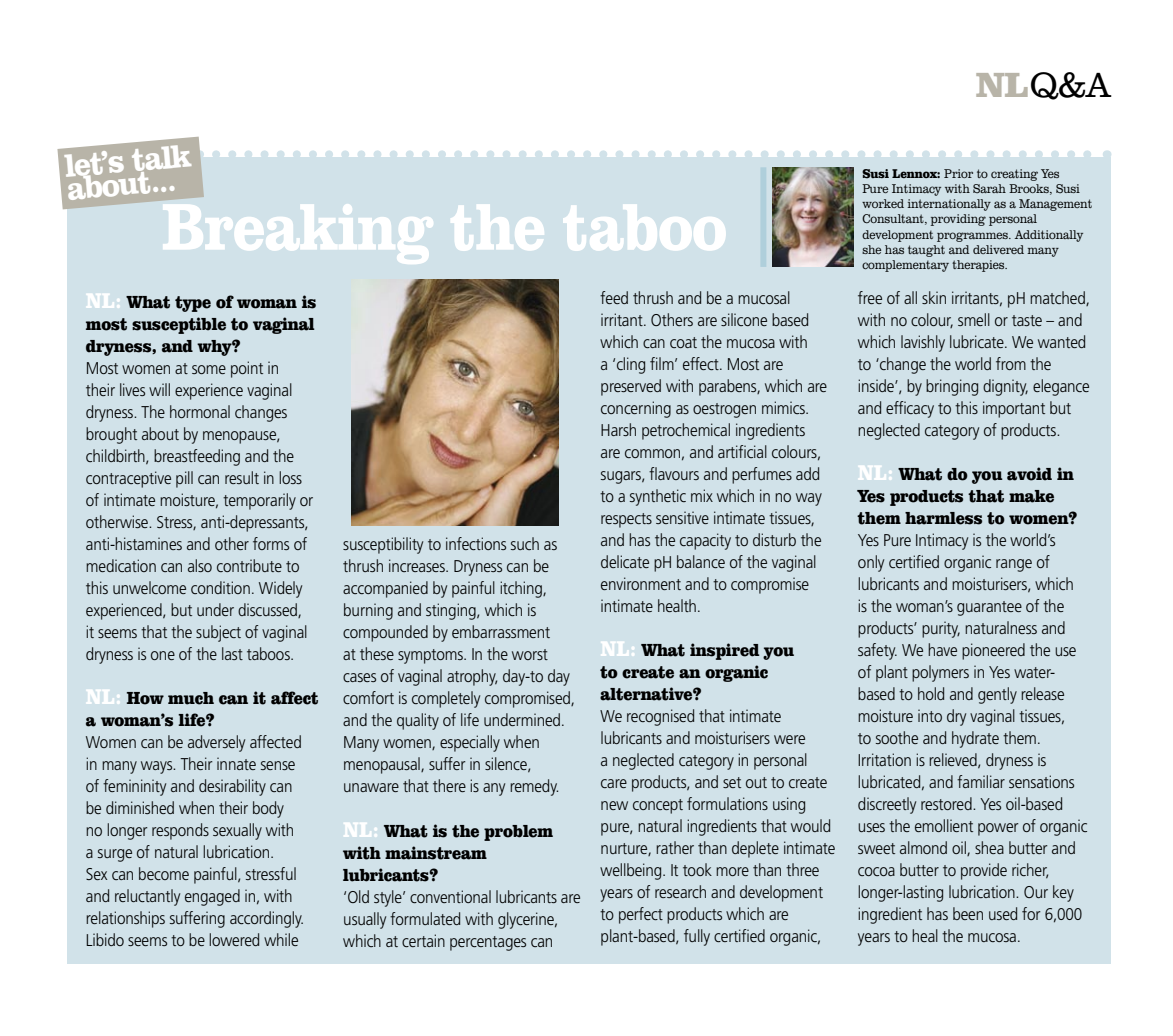
<style>
.page{position:relative;width:1173px;height:1036px;background:#fff}
.page>*{position:absolute;margin:0;border:0;box-sizing:border-box;transform-origin:0 0}
.t1{font:700 68px "Clarendon BT";letter-spacing:-.03em;color:#fff;scale:.88 1}
.t2{font:300 36px "Clarendon BT";color:#000}
.t3{font:700 33.2px "Clarendon BT";color:#fff;scale:.93 1}
.t4{font:900 18px/22px "Clarendon BT";letter-spacing:-.01em;color:#000;scale:.89 1}
.t5{font:300 17px/22px "Frutiger";letter-spacing:-.01em;color:#000;scale:.9 1}
.t6{font:300 13px/15.2px "Clarendon BT";letter-spacing:-.01em;color:#000;scale:.89 1}
.s1{font-weight:900;color:#b8b4a8}
.s2{font-weight:900}
.s3{font-size:22px;color:#fff}
</style>
<div class="page">
<div style="left:67px;top:157px;width:1043px;height:807px;background:#d1e2e9"></div>
<svg style="left:57px;top:137px;width:1035px;height:72px"></svg>
<img style="left:773px;top:167px;width:80px;height:100px">
<div style="left:760px;top:167px;width:6px;height:100px;background:#afcfdb"></div>
<img style="left:352px;top:280px;width:206px;height:246px">
<h2 class="t2" style="left:975px;top:63px;width:136px"><span class="s1">nl</span>Q&amp;A</h2>
<h3 class="t3" style="left:63px;top:145px;width:138px;rotate:-5deg">let’s talk</h3>
<h3 class="t3" style="left:65px;top:168px;width:120px;rotate:-5deg">about...</h3>
<p class="t6" style="left:862px;top:165px;width:260px"><span class="s2">Susi Lennox:</span> Prior to creating Yes<br>Pure Intimacy with Sarah Brooks, Susi worked internationally as a Management Consultant, providing personal development programmes. Additionally she has taught and delivered many complementary therapies.</p>
<h1 class="t1" style="left:162px;top:184px;width:644px">Breaking the taboo</h1>
<p class="t4" style="left:86px;top:291px;width:261px"><span class="s3">NL :</span> What type of woman is most susceptible to vaginal dryness, and why?</p>
<p class="t5" style="left:86px;top:357px;width:254px">Most women at some point in<br>their lives will experience vaginal dryness. The hormonal changes brought about by menopause, childbirth, breastfeeding and the contraceptive pill can result in loss of intimate moisture, temporarily or otherwise. Stress, anti-depressants, anti-histamines and other forms of medication can also contribute to this unwelcome condition. Widely experienced, but under discussed, it seems that the subject of vaginal dryness is one of the last taboos.</p>
<p class="t4" style="left:86px;top:687px;width:263px"><span class="s3">NL :</span> How much can it affect a woman’s life?</p>
<p class="t5" style="left:86px;top:731px;width:244px">Women can be adversely affected in many ways. Their innate sense of femininity and desirability can be diminished when their body no longer responds sexually with a surge of natural lubrication.<br>Sex can become painful, stressful and reluctantly engaged in, with relationships suffering accordingly.<br>Libido seems to be lowered while</p>
<p class="t5" style="left:343px;top:533px;width:259px">susceptibility to infections such as thrush increases. Dryness can be accompanied by painful itching, burning and stinging, which is compounded by embarrassment<br>at these symptoms. In the worst cases of vaginal atrophy, day-to day comfort is completely compromised, and the quality of life undermined.<br>Many women, especially when menopausal, suffer in silence, unaware that there is any remedy.</p>
<p class="t4" style="left:343px;top:819px;width:237px"><span class="s3">NL :</span> What is the problem with mainstream lubricants?</p>
<p class="t5" style="left:343px;top:885px;width:265px">‘Old style’ conventional lubricants are usually formulated with glycerine, which at certain percentages can</p>
<p class="t5" style="left:600px;top:287px;width:253px">feed thrush and be a mucosal irritant. Others are silicone based which can coat the mucosa with<br>a ‘cling film’ effect. Most are preserved with parabens, which are concerning as oestrogen mimics.<br>Harsh petrochemical ingredients are common, and artificial colours, sugars, flavours and perfumes add to a synthetic mix which in no way respects sensitive intimate tissues, and has the capacity to disturb the delicate pH balance of the vaginal environment and to compromise intimate health.</p>
<p class="t4" style="left:600px;top:638px;width:219px"><span class="s3">NL :</span> What inspired you to create an organic alternative?</p>
<p class="t5" style="left:600px;top:705px;width:262px">We recognised that intimate lubricants and moisturisers were<br>a neglected category in personal care products, and set out to create new concept formulations using pure, natural ingredients that would nurture, rather than deplete intimate wellbeing. It took more than three years of research and development to perfect products which are plant-based, fully certified organic,</p>
<p class="t5" style="left:858px;top:287px;width:259px">free of all skin irritants, pH matched, with no colour, smell or taste – and which lavishly lubricate. We wanted to ‘change the world from the inside’, by bringing dignity, elegance and efficacy to this important but neglected category of products.</p>
<p class="t4" style="left:858px;top:462px;width:248px"><span class="s3">NL :</span> What do you avoid in<br>Yes products that make them harmless to women?</p>
<p class="t5" style="left:858px;top:529px;width:256px">Yes Pure Intimacy is the world’s<br>only certified organic range of lubricants and moisturisers, which<br>is the woman’s guarantee of the products’ purity, naturalness and safety. We have pioneered the use of plant polymers in Yes water&shy;based to hold and gently release moisture into dry vaginal tissues,<br>to soothe and hydrate them.<br>Irritation is relieved, dryness is lubricated, and familiar sensations discreetly restored. Yes oil-based uses the emollient power of organic sweet almond oil, shea butter and cocoa butter to provide richer, longer-lasting lubrication. Our key ingredient has been used for 6,000 years to heal the mucosa.</p>
</div>
